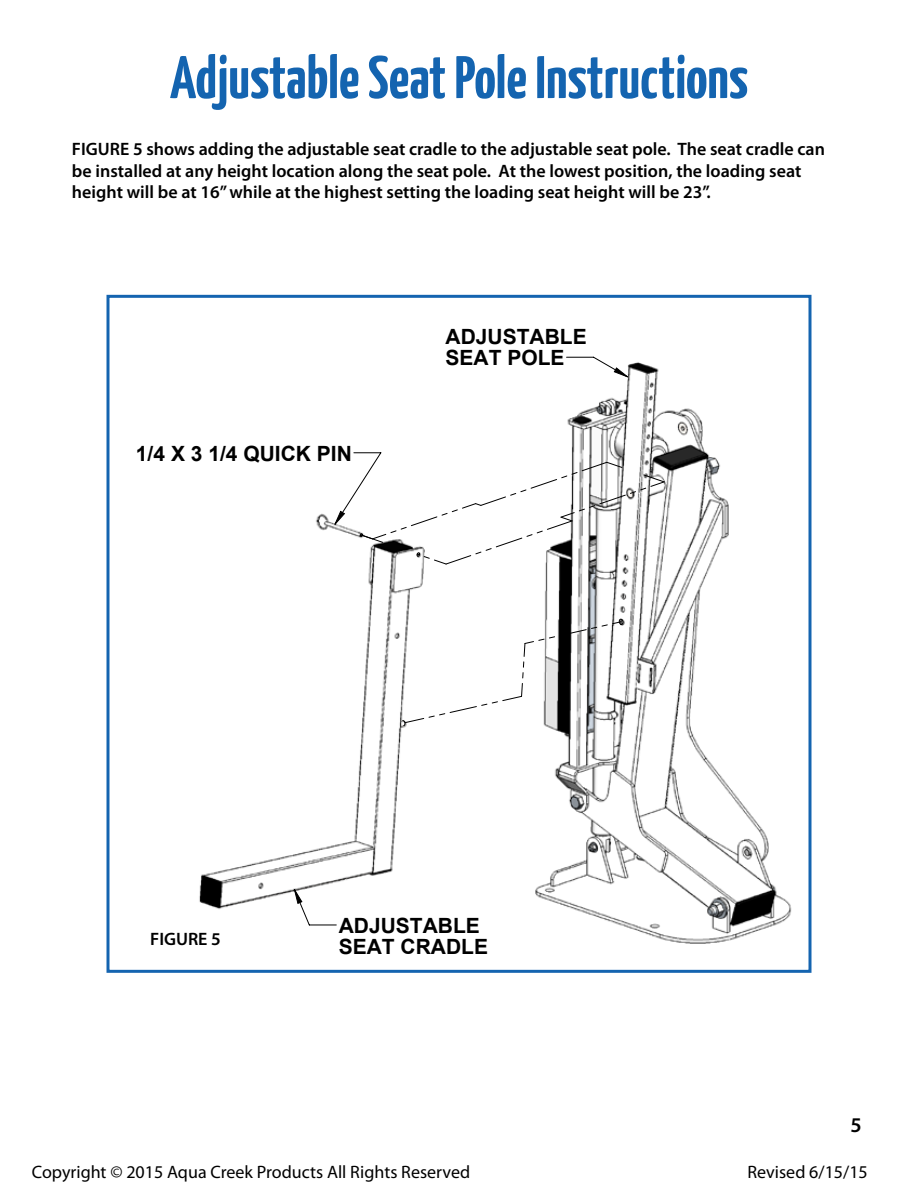
<style>
.page{position:relative;width:918px;height:1188px;background:#fff}
.page>*{position:absolute;margin:0;border:0;box-sizing:border-box;transform-origin:0 0}
.t1{font:700 60px "Yanone Kaffeesatz";color:#1464b0}
.t2{font:700 21px/21px "Arial";color:#000}
.t3{font:600 21px "Myriad Pro";color:#000}
.t4{font:600 18px/21.6px "Myriad Pro";color:#000}
.t5{font:18px "Myriad Pro";color:#000}
</style>
<div class="page">
<img style="left:199px;top:362px;width:593px;height:582px">
<svg style="left:293px;top:356px;width:336px;height:570px"></svg>
<svg style="left:294px;top:368px;width:334px;height:535px"></svg>
<svg style="left:402px;top:618px;width:222px;height:109px"></svg>
<svg style="left:360px;top:461px;width:305px;height:104px"></svg>
<div style="left:106px;top:295px;width:706px;height:678px;border:3px solid #1464b0"></div>
<h1 class="t1" style="left:170px;top:41px;width:580px">Adjustable Seat Pole Instructions</h1>
<p class="t4" style="left:72px;top:138px;width:755px">FIGURE 5 shows adding the adjustable seat cradle to the adjustable seat pole. The seat cradle can be installed at any height location along the seat pole. At the lowest position, the loading seat height will be at 16” while at the highest setting the loading seat height will be 23”.</p>
<p class="t2" style="left:136px;top:443px;width:217px">1/4 X 3 1/4 QUICK PIN</p>
<p class="t2" style="left:446px;top:327px;width:143px">ADJUSTABLE<br>SEAT POLE</p>
<p class="t4" style="left:150px;top:928px;width:72px">FIGURE 5</p>
<p class="t2" style="left:339px;top:916px;width:151px">ADJUSTABLE<br>SEAT CRADLE</p>
<p class="t3" style="left:851px;top:1112px;width:13px">5</p>
<p class="t5" style="left:32px;top:1160px;width:440px">Copyright © 2015 Aqua Creek Products All Rights Reserved</p>
<p class="t5" style="left:748px;top:1161px;width:122px">Revised 6/15/15</p>
</div>
